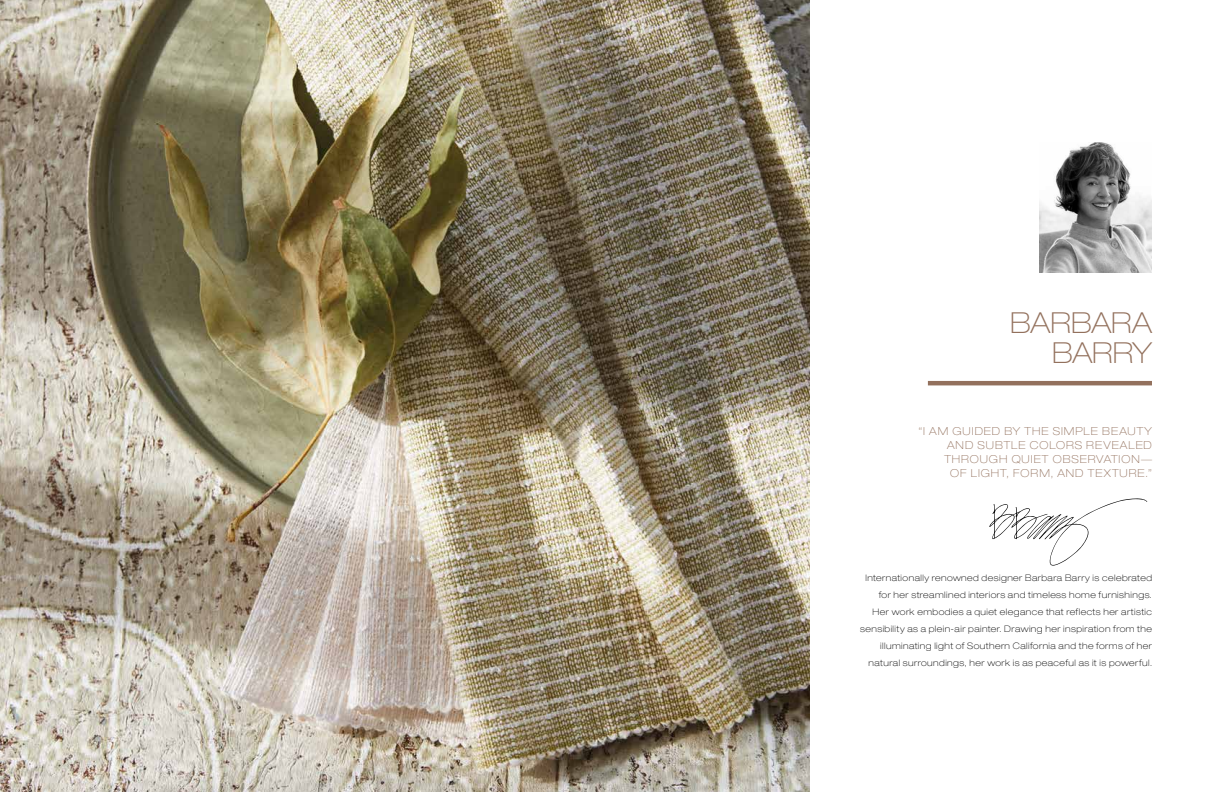
<style>
.page{position:relative;width:1224px;height:792px;background:#fff}
.page>*{position:absolute;margin:0;border:0;box-sizing:border-box;transform-origin:0 0}
.t1{font:100 expanded 29px/30px "Helvetica Neue LT Std";color:#93715d;text-align:right}
.t2{font:100 expanded 11px/14px "Helvetica Neue LT Std";letter-spacing:.09em;color:#93715d;text-align:right}
.t3{font:100 expanded 9px/17px "Helvetica Neue LT Std";letter-spacing:.05em;color:#000;text-align:right}
</style>
<div class="page">
<hr style="left:928px;top:381px;width:224px;height:4px;background:#93715d">
<img style="left:1040px;top:142px;width:112px;height:131px">
<img style="left:0;top:0;width:810px;height:792px">
<svg style="left:989px;top:498px;width:158px;height:68px"></svg>
<h1 class="t1" style="left:1010px;top:307px;width:143px">BARBARA<br>BARRY</h1>
<p class="t2" style="left:918px;top:424px;width:235px">“I AM GUIDED BY THE SIMPLE BEAUTY<br>AND SUBTLE COLORS REVEALED<br>THROUGH QUIET OBSERVATION—<br>OF LIGHT, FORM, AND TEXTURE.”</p>
<p class="t3" style="left:860px;top:570px;width:293px">Internationally renowned designer Barbara Barry is celebrated for her streamlined interiors and timeless home furnishings.<br>Her work embodies a quiet elegance that reflects her artistic sensibility as a plein-air painter. Drawing her inspiration from the illuminating light of Southern California and the forms of her natural surroundings, her work is as peaceful as it is powerful.</p>
</div>
